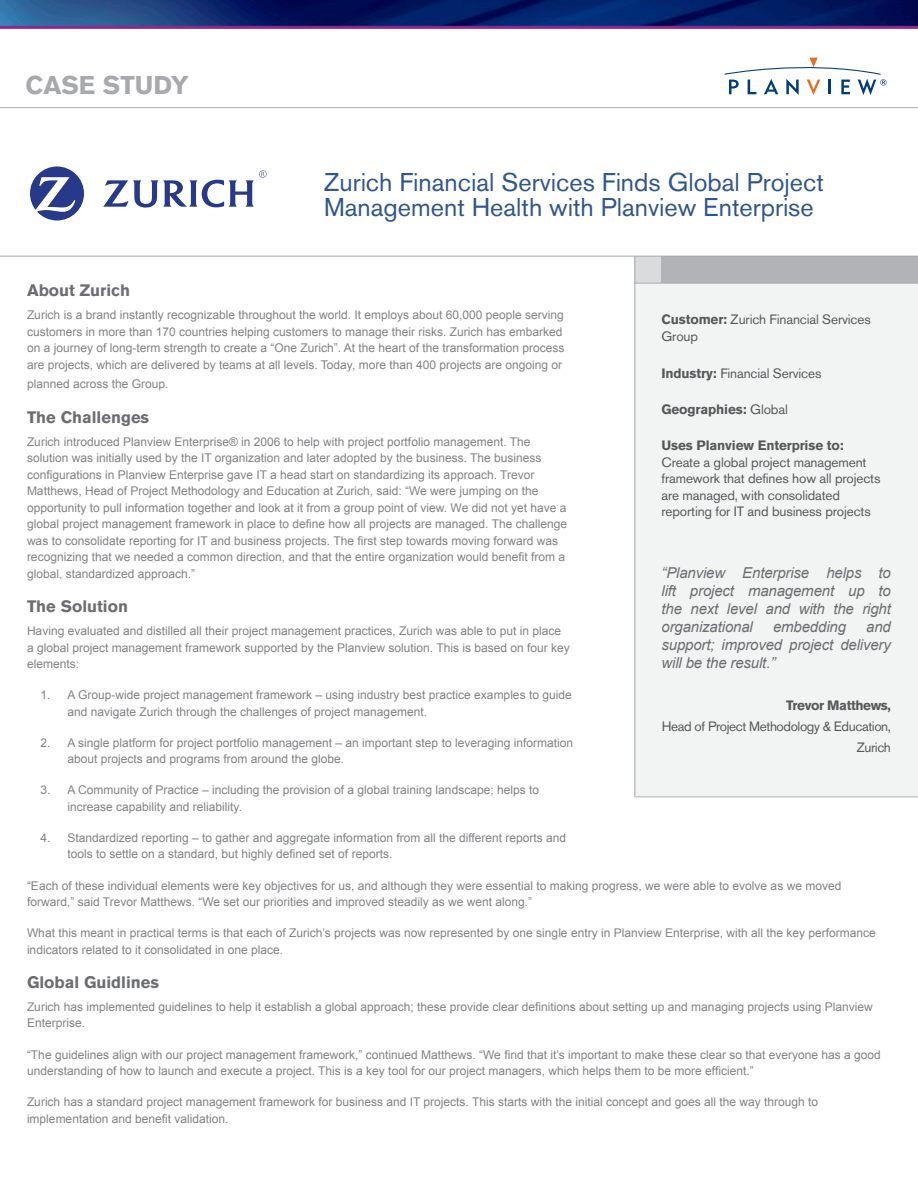
<style>
.page{position:relative;width:918px;height:1188px;background:#fff}
.page>*{position:absolute;margin:0;border:0;box-sizing:border-box;transform-origin:0 0}
.Tagline{font:25.5px/25.5px "Akzidenz Grotesk BQ";color:#305691}
.Document_Type{font:700 25.5px "Akzidenz Grotesk BQ";color:#a8a9ad}
.Section_Header{font:700 16.5px "Akzidenz Grotesk BQ";color:#6c6d70}
.Sidebar_Content{font:italic 15px/18px "Arial";letter-spacing:-.01em;color:#6c6d70;text-align:justify}
.Sidebar_Headers{font:13.5px/16.5px "Akzidenz Grotesk BQ";letter-spacing:-.01em;color:#57585a}
.Sidebar_Headers-2{font:13.5px "Akzidenz Grotesk BQ";letter-spacing:-.03em;color:#57585a}
.Sidebar_Headers-3{font:700 13.5px "Akzidenz Grotesk BQ";letter-spacing:-.01em;color:#57585a}
.Sidebar_Headers-4{font:700 13.5px "Akzidenz Grotesk BQ";letter-spacing:-.03em;color:#57585a}
.Body_Copy{font:12px/16.5px "Arial";color:#808285}
.s1{font-weight:700}
.s2{font-weight:400}
</style>
<div class="page">
<img style="left:0;top:0;width:918px;height:26px">
<hr style="left:0;top:107px;width:918px;height:1px;background:#a8a9ad">
<div style="left:634px;top:284px;width:284px;height:512px;background:#f0f1f2"></div>
<div style="left:634px;top:256px;width:284px;height:28px;background:linear-gradient(to bottom,#dddedf,#d5d6d7)"></div>
<div style="left:662px;top:256px;width:256px;height:28px;background:#b2b3b6"></div>
<hr style="left:0;top:256px;width:918px;height:1px;background:#a8a9ad">
<hr style="left:634px;top:796px;width:284px;height:1px;background:#a8a9ad">
<hr style="left:634px;top:283px;width:284px;height:1px;background:#a8a9ad">
<hr style="left:634px;top:256px;width:1px;height:540px;background:#a8a9ad">
<svg style="left:30px;top:166px;width:54px;height:55px"></svg>
<svg style="left:103px;top:170px;width:164px;height:38px"></svg>
<hr style="left:0;top:26px;width:918px;height:3px;background:#90268f">
<svg style="left:724px;top:58px;width:162px;height:37px"></svg>
<p class="Document_Type" style="left:26px;top:71px;width:165px">CASE STUDY</p>
<p class="Tagline" style="left:324px;top:169px;width:501px">Zurich Financial Services Finds Global Project<br>Management Health with Planview Enterprise</p>
<p class="Section_Header" style="left:27px;top:281px;width:105px">About Zurich</p>
<p class="Body_Copy" style="left:27px;top:307px;width:539px">Zurich is a brand instantly recognizable throughout the world. It employs about 60,000 people serving customers in more than 170 countries helping customers to manage their risks. Zurich has embarked on a journey of long-term strength to create a “One Zurich”. At the heart of the transformation process are projects, which are delivered by teams at all levels. Today, more than 400 projects are ongoing or</p>
<p class="Body_Copy" style="left:27px;top:376px;width:143px">planned across the Group.</p>
<p class="Section_Header" style="left:27px;top:407px;width:124px">The Challenges</p>
<p class="Body_Copy" style="left:27px;top:433px;width:542px">Zurich introduced Planview Enterprise® in 2006 to help with project portfolio management. The solution was initially used by the IT organization and later adopted by the business. The business configurations in Planview Enterprise gave IT a head start on standardizing its approach. Trevor Matthews, Head of Project Methodology and Education at Zurich, said: “We were jumping on the opportunity to pull information together and look at it from a group point of view. We did not yet have a global project management framework in place to define how all projects are managed. The challenge was to consolidate reporting for IT and business projects. The first step towards moving forward was recognizing that we needed a common direction, and that the entire organization would benefit from a global, standardized approach.”</p>
<p class="Section_Header" style="left:27px;top:597px;width:103px">The Solution</p>
<p class="Body_Copy" style="left:27px;top:623px;width:544px">Having evaluated and distilled all their project management practices, Zurich was able to put in place a global project management framework supported by the Planview solution. This is based on four key elements:</p>
<p class="Body_Copy" style="left:68px;top:687px;width:506px;text-indent:-27px">1. A Group-wide project management framework – using industry best practice examples to guide and navigate Zurich through the challenges of project management.</p>
<p class="Body_Copy" style="left:68px;top:734px;width:507px;text-indent:-27px">2. A single platform for project portfolio management – an important step to leveraging information about projects and programs from around the globe.</p>
<p class="Body_Copy" style="left:68px;top:782px;width:473px;text-indent:-27px">3. A Community of Practice – including the provision of a global training landscape; helps to increase capability and reliability.</p>
<p class="Body_Copy" style="left:68px;top:830px;width:500px;text-indent:-27px">4. Standardized reporting – to gather and aggregate information from all the different reports and tools to settle on a standard, but highly defined set of reports.</p>
<p class="Body_Copy" style="left:27px;top:877px;width:816px">“Each of these individual elements were key objectives for us, and although they were essential to making progress, we were able to evolve as we moved forward,” said Trevor Matthews. “We set our priorities and improved steadily as we went along.”</p>
<p class="Body_Copy" style="left:27px;top:925px;width:850px">What this meant in practical terms is that each of Zurich’s projects was now represented by one single entry in Planview Enterprise, with all the key performance indicators related to it consolidated in one place.</p>
<p class="Section_Header" style="left:27px;top:972px;width:134px">Global Guidlines</p>
<p class="Body_Copy" style="left:27px;top:999px;width:847px">Zurich has implemented guidelines to help it establish a global approach; these provide clear definitions about setting up and managing projects using Planview<br>Enterprise.</p>
<p class="Body_Copy" style="left:27px;top:1046px;width:855px">“The guidelines align with our project management framework,” continued Matthews. “We find that it’s important to make these clear so that everyone has a good understanding of how to launch and execute a project. This is a key tool for our project managers, which helps them to be more efficient.”</p>
<p class="Body_Copy" style="left:27px;top:1094px;width:793px">Zurich has a standard project management framework for business and IT projects. This starts with the initial concept and goes all the way through to implementation and benefit validation.</p>
<p class="Sidebar_Headers" style="left:661px;top:311px;width:211px"><span class="s1">Customer:</span> Zurich Financial Services<br>Group</p>
<p class="Sidebar_Headers" style="left:661px;top:365px;width:162px"><span class="s1">Industry:</span> Financial Services</p>
<p class="Sidebar_Headers-3" style="left:661px;top:401px;width:128px">Geographies: <span class="s2">Global</span></p>
<p class="Sidebar_Headers" style="left:661px;top:437px;width:221px"><span class="s1">Uses Planview Enterprise to:<br></span>Create a global project management framework that defines how all projects are managed, with consolidated reporting for IT and business projects</p>
<p class="Sidebar_Content" style="left:661px;top:563px;width:231px">“Planview Enterprise helps to lift project management up to the next level and with the right organizational</p>
<p class="Sidebar_Content" style="left:661px;top:617px;width:231px;text-indent:205px">and support; improved project delivery will be the result.”</p>
<p class="Sidebar_Headers-4" style="left:786px;top:697px;width:106px">Trevor Matthews,</p>
<p class="Sidebar_Headers-2" style="left:662px;top:718px;width:231px">Head of Project Methodology &amp; Education,</p>
<p class="Sidebar_Headers" style="left:857px;top:738px;width:36px">Zurich</p>
<p class="Sidebar_Content" style="left:773px;top:617px;width:75px">embedding</p>
</div>
